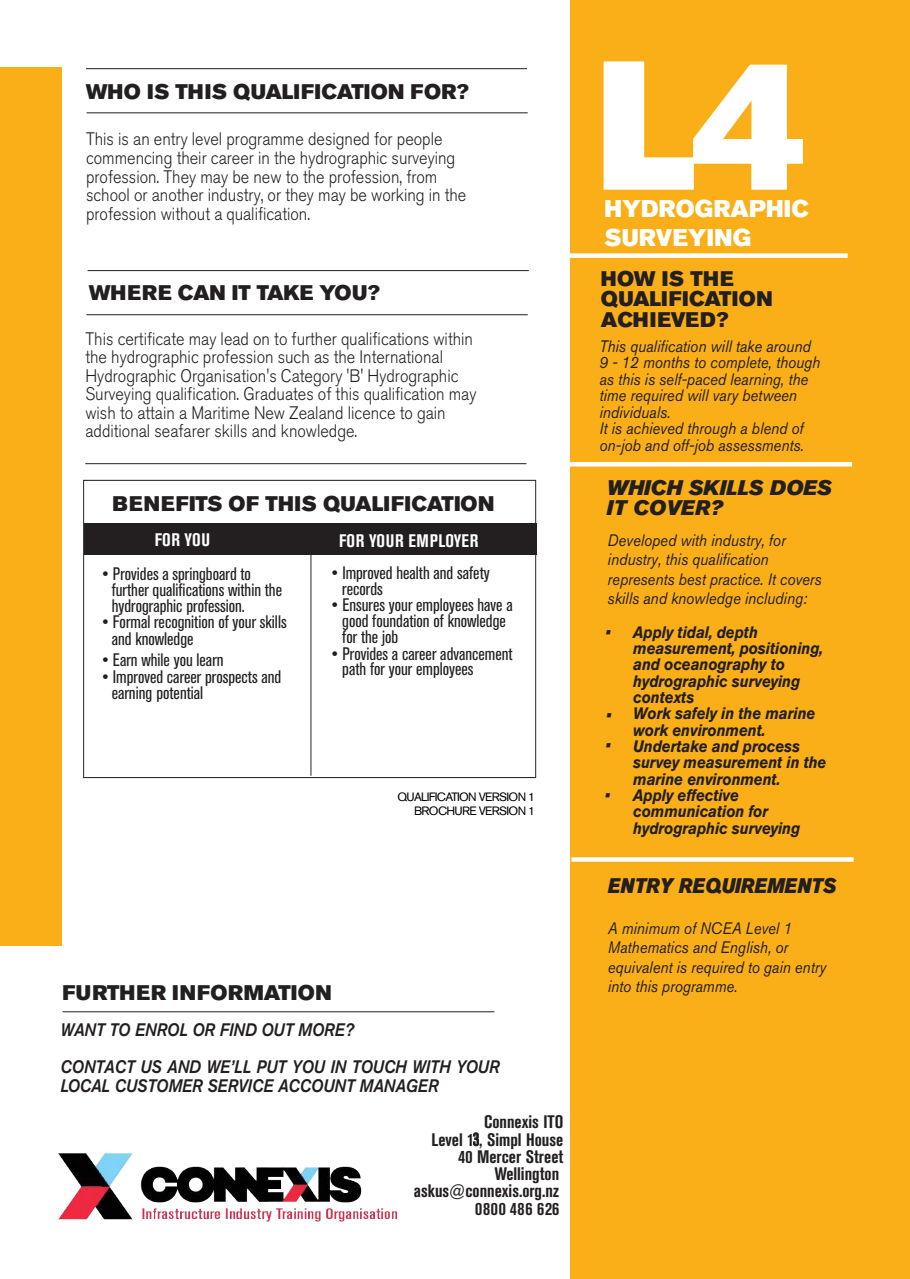
<style>
.page{position:relative;width:910px;height:1279px;background:#fff}
.page>*{position:absolute;margin:0;border:0;box-sizing:border-box;transform-origin:0 0}
.t1{font:181.65px "Akzidenz Grotesk BQ Super";color:#fff}
.t2{font:24px/29.1px "Akzidenz Grotesk BQ Super";letter-spacing:.015em;color:#fff}
.t3{font:21px/19.2px "Akzidenz Grotesk BQ Super";letter-spacing:.02em;color:#231f20}
.t4{font:21px "Akzidenz Grotesk BQ Super";letter-spacing:-.01em;color:#231f20}
.t5{font:italic 21px/19.2px "Akzidenz Grotesk BQ Super";color:#231f20}
.t6{font:italic 21px "Akzidenz Grotesk BQ Super";color:#231f20;scale:.9 1}
.t7{font:300 18px/18.6px "Akzidenz Grotesk BQ";color:#231f20;scale:.9 1}
.t8{font:condensed 18px/15.9px "Akzidenz Grotesk BQ";color:#231f20}
.t9{font:italic 18px/37.2px "Akzidenz Grotesk BQ Med";color:#231f20;scale:.9 1}
.t10{font:700 condensed 18px/17.2px "Akzidenz Grotesk BE";color:#231f20;text-align:right}
.t11{font:700 condensed 18px "Akzidenz Grotesk BE";letter-spacing:.03em;color:#fff}
.t12{font:condensed 18px "Akzidenz Grotesk BE";color:#231f20}
.t13{font:italic 16.5px/19.5px "Akzidenz Grotesk BQ";color:#231f20;scale:.9 1}
.t14{font:italic 700 16.5px/16.4px "Akzidenz Grotesk BQ";letter-spacing:-.01em;color:#231f20;scale:.9 1}
.t15{font:12px/14px "Akzidenz Grotesk BQ";letter-spacing:-.055em;color:#000;text-align:right}
.s1{font-family:"Akzidenz Grotesk BE"}
.s2{font-family:"Akzidenz Grotesk BQ";font-weight:500}
</style>
<div class="page">
<div style="left:569px;top:0;width:340px;height:1279px;background:#faaf18"></div>
<hr style="left:63px;top:1011px;width:431px;height:1px;background:#231f20">
<hr style="left:86px;top:68px;width:441px;height:1px;background:#231f20">
<hr style="left:87px;top:270px;width:441px;height:1px;background:#231f20">
<hr style="left:86px;top:112px;width:441px;height:1px;background:#231f20">
<hr style="left:86px;top:314px;width:441px;height:1px;background:#231f20">
<div style="left:0;top:67px;width:62px;height:879px;background:#faaf18"></div>
<div style="left:565px;top:253px;width:282px;height:5px;background:#fff"></div>
<div style="left:569px;top:462px;width:282px;height:5px;background:#fff"></div>
<hr style="left:310px;top:525px;width:1px;height:251px;background:#231f20">
<div style="left:83px;top:480px;width:453px;height:298px;border:1px solid #231f20"></div>
<div style="left:84px;top:524px;width:452px;height:31px;background:#231f20"></div>
<hr style="left:85px;top:463px;width:441px;height:1px;background:#231f20">
<div style="left:571px;top:857px;width:282px;height:5px;background:#fff"></div>
<img style="left:59px;top:1153px;width:338px;height:69px">
<p class="t3" style="left:86px;top:82px;width:384px">WHO IS THIS QUALIFICATION FOR?</p>
<p class="t7" style="left:86px;top:130px;width:424px">This is an entry level programme designed for people commencing their career in the hydrographic surveying profession. They may be new to the profession, from school or another industry, or they may be working in the profession without a qualification.</p>
<p class="t4" style="left:89px;top:280px;width:292px">WHERE CAN IT TAKE YOU?</p>
<p class="t7" style="left:85px;top:329px;width:436px">This certificate may lead on to further qualifications within the hydrographic profession such as the International Hydrographic Organisation's Category 'B' Hydrographic Surveying qualification. Graduates of this qualification may wish to attain a Maritime New Zealand licence to gain additional seafarer skills and knowledge.</p>
<p class="t3" style="left:113px;top:494px;width:383px">BENEFITS OF THIS QUALIFICATION</p>
<p class="t11" style="left:155px;top:530px;width:57px">FOR YOU</p>
<p class="t11" style="left:339px;top:530px;width:141px">FOR YOUR EMPLOYER</p>
<p class="t8" style="left:112px;top:566px;width:172px;text-indent:-9px"><span class="s1">•</span> Provides a springboard to further qualifications within the hydrographic profession.</p>
<p class="t8" style="left:112px;top:614px;width:176px;line-height:16.6px;text-indent:-9px"><span class="s1">•</span> Formal recognition of your skills and knowledge</p>
<p class="t8" style="left:102px;top:652px;width:123px"><span class="s1">•</span> Earn while you learn</p>
<p class="t8" style="left:102px;top:669px;width:180px"><span class="s1">•</span> Improved career prospects and</p>
<p class="t12" style="left:112px;top:682px;width:93px">earning potential</p>
<p class="t8" style="left:342px;top:565px;width:149px;text-indent:-10px"><span class="s1">•</span> Improved health and safety records</p>
<p class="t8" style="left:342px;top:597px;width:172px;text-indent:-10px"><span class="s1">•</span> Ensures your employees have a good foundation of knowledge for the job</p>
<p class="t8" style="left:342px;top:646px;width:172px;text-indent:-10px"><span class="s1">•</span> Provides a career advancement path for your employees</p>
<p class="t15" style="left:397px;top:789px;width:139px">QUALIFICATION VERSION 1<br>BROCHURE VERSION 1</p>
<p class="t3" style="left:63px;top:983px;width:270px">FURTHER INFORMATION</p>
<p class="t9" style="left:61px;top:1011px;width:489px">WANT TO ENROL OR FIND OUT MORE?<br>CONTACT US AND WE’LL PUT YOU IN TOUCH WITH YOUR</p>
<p class="t9" style="left:61px;top:1067px;width:421px">LOCAL CUSTOMER SERVICE ACCOUNT MANAGER</p>
<p class="t10" style="left:414px;top:1114px;width:151px">Connexis ITO<br>Level 1<span class="s2">3</span>, Simpl House<br>40 Mercer Street<br>Wellington askus@connexis.org.nz<br>0800 486 626</p>
<h1 class="t1" style="left:595px;top:21px;width:213px">L4</h1>
<h2 class="t2" style="left:604px;top:194px;width:206px">HYDROGRAPHIC<br>SURVEYING</h2>
<p class="t3" style="left:600px;top:270px;width:173px">HOW IS THE<br>QUALIFICATION</p>
<p class="t4" style="left:600px;top:308px;width:129px">ACHIEVED?</p>
<p class="t13" style="left:599px;top:338px;width:247px;line-height:16.5px">This qualification will take around<br>9 - 12 months to complete, though as this is self-paced learning, the time required will vary between individuals.<br>It is achieved through a blend of on-job and off-job assessments.</p>
<p class="t5" style="left:606px;top:478px;width:226px">WHICH SKILLS DOES<br>IT COVER?</p>
<p class="t13" style="left:607px;top:530px;width:239px">Developed with industry, for industry, this qualification represents best practice. It covers skills and knowledge including:</p>
<p class="t14" style="left:605px;top:624px;width:7px">•</p>
<p class="t14" style="left:606px;top:707px;width:7px">•</p>
<p class="t14" style="left:605px;top:737px;width:7px">•</p>
<p class="t14" style="left:605px;top:787px;width:7px">•</p>
<p class="t14" style="left:633px;top:623px;width:216px">Apply tidal, depth measurement, positioning, and oceanography to hydrographic surveying contexts<br>Work safely in the marine work environment.<br>Undertake and process survey measurement in the marine environment.<br>Apply effective communication for hydrographic surveying</p>
<p class="t6" style="left:607px;top:873px;width:255px">ENTRY REQUIREMENTS</p>
<p class="t13" style="left:607px;top:918px;width:244px">A minimum of NCEA Level 1<br>Mathematics and English, or equivalent is required to gain entry into this programme.</p>
</div>
